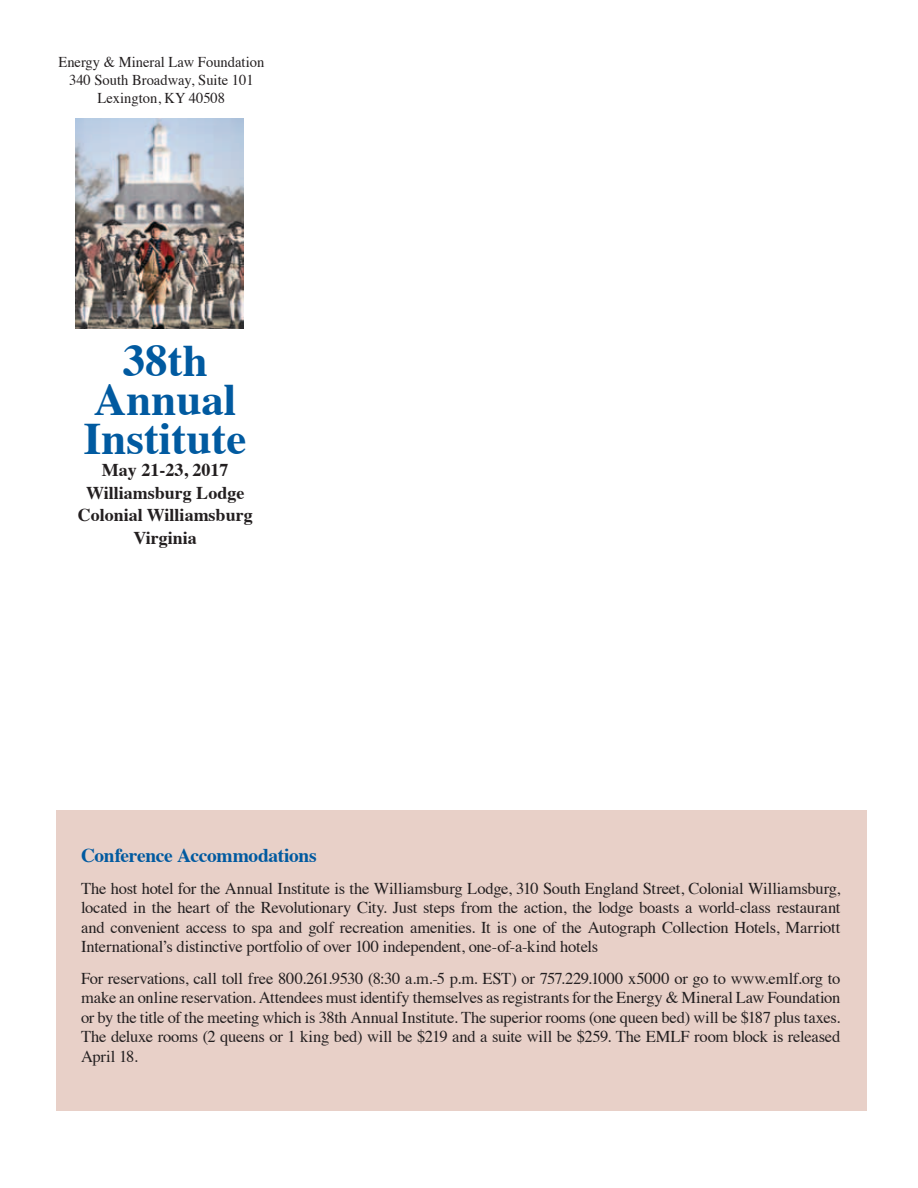
<style>
.page{position:relative;width:918px;height:1188px;background:#fff}
.page>*{position:absolute;margin:0;border:0;box-sizing:border-box;transform-origin:0 0}
.t1{font:700 45px/39px "Times";color:#015aa0;text-align:center}
.t2{font:700 19.5px "Times";letter-spacing:-.02em;color:#015aa0}
.t3{font:700 18px/22.5px "Times";color:#231f20;text-align:center}
.t4{font:16.5px/19.5px "Times";letter-spacing:-.015em;color:#231f20;text-align:justify}
.t5{font:15px/18px "Times";color:#231f20;text-align:center}
</style>
<div class="page">
<div style="left:57px;top:811px;width:810px;height:300px;background:#e8d0c8"></div>
<img style="left:76px;top:119px;width:167px;height:209px">
<p class="t5" style="left:58px;top:51px;width:207px">Energy &amp; Mineral Law Foundation<br>340 South Broadway, Suite 101<br>Lexington, KY 40508</p>
<h1 class="t1" style="left:84px;top:336px;width:164px">38th<br>Annual<br>Institute</h1>
<p class="t3" style="left:78px;top:457px;width:176px">May 21-23, 2017<br>Williamsburg Lodge<br>Colonial Williamsburg<br>Virginia</p>
<p class="t2" style="left:81px;top:837px;width:237px">Conference Accommodations</p>
<p class="t4" style="left:81px;top:877px;width:761px">The host hotel for the Annual Institute is the Williamsburg Lodge, 310 South England Street, Colonial Williamsburg, located in the heart of the Revolutionary City. Just steps from the action, the lodge boasts a world-class restaurant and convenient access to spa and golf recreation amenities. It is one of the Autograph Collection Hotels, Marriott International’s distinctive portfolio of over 100 independent, one-of-a-kind hotels</p>
<p class="t4" style="left:81px;top:967px;width:761px">For reservations, call toll free 800.261.9530 (8:30 a.m.-5 p.m. EST) or 757.229.1000 x5000 or go to www.emlf.org to make an online reservation. Attendees must identify themselves as registrants for the Energy &amp; Mineral Law Foundation or by the title of the meeting which is 38th Annual Institute. The superior rooms (one queen bed) will be $187 plus taxes.<br>The deluxe rooms (2 queens or 1 king bed) will be $219 and a suite will be $259. The EMLF room block is released April 18.</p>
</div>
